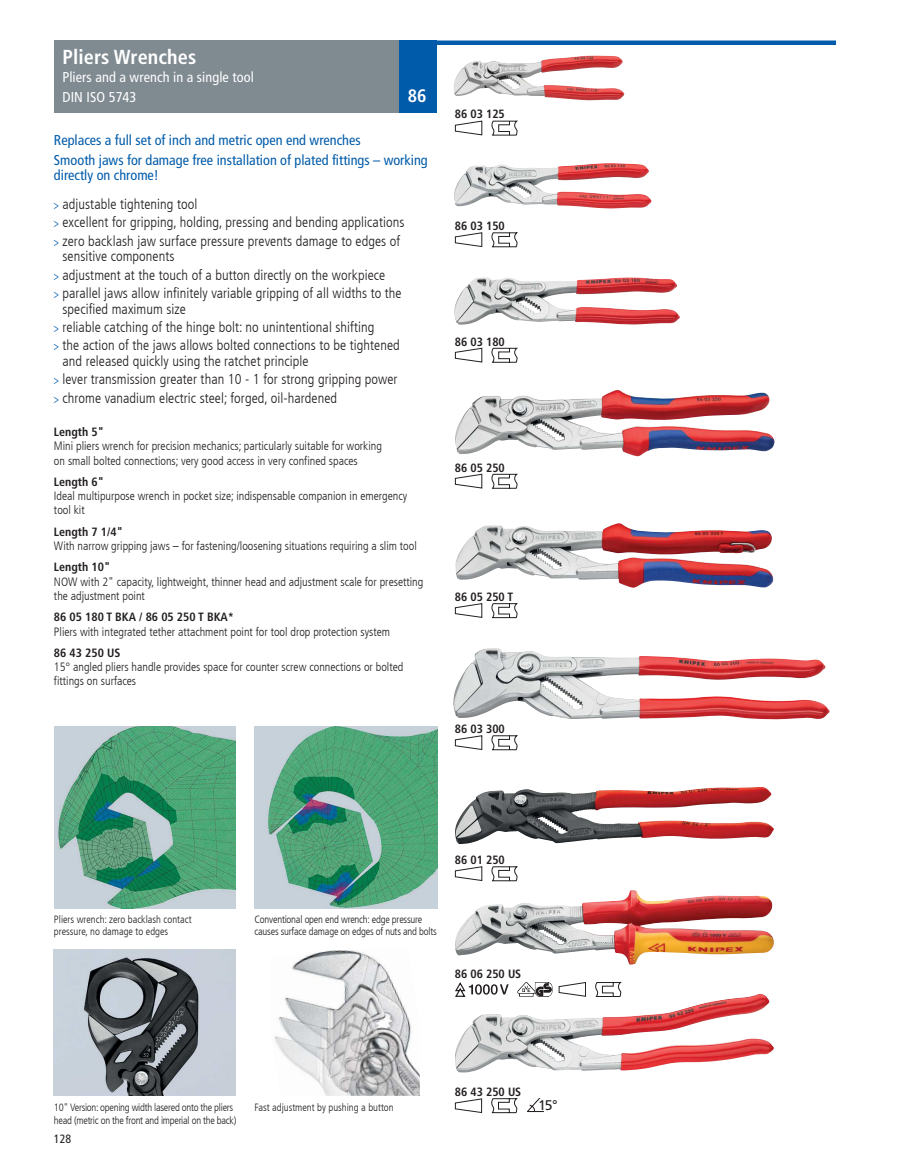
<style>
.page{position:relative;width:918px;height:1175px;background:#fff}
.page>*{position:absolute;margin:0;border:0;box-sizing:border-box;transform-origin:0 0}
.t1{font:700 condensed 20.25px "Frutiger LT Com";letter-spacing:.005em;color:#fff}
.t2{font:700 condensed 18px "Frutiger LT Com";color:#fff}
.t3{font:300 condensed 14.25px/18.3px "Frutiger LT Com";letter-spacing:.005em;color:#231f20}
.t4{font:condensed 14.25px/20px "Frutiger LT Com";color:#005baa}
.t5{font:condensed 14.25px/20px "Frutiger LT Com";letter-spacing:.005em;color:#fff}
.t6{font:13.95px "Frutiger LT Com";color:#231f20}
.t7{font:300 condensed 12px/14.2px "Frutiger LT Com";color:#231f20}
.t8{font:700 condensed 12px "Frutiger LT Com";color:#231f20}
.t9{font:condensed 12px "Frutiger LT Com";color:#231f20}
.t10{font:300 condensed 10.5px/12.8px "Frutiger LT Com";letter-spacing:-.02em;color:#231f20}
.t11{font:300 condensed 10.5px/12.8px "Frutiger LT Com";color:#231f20}
.s1{font-weight:400;color:#005baa}
.s2{font-weight:400;font-size:12px;color:#005baa}
</style>
<div class="page">
<div style="left:54px;top:41px;width:345px;height:72px;background:#7f8a91"></div>
<div style="left:399px;top:41px;width:37px;height:72px;background:#005baa"></div>
<div style="left:436px;top:40px;width:400px;height:5px;background:#005baa"></div>
<img style="left:454px;top:163px;width:198px;height:46px">
<img style="left:454px;top:55px;width:171px;height:45px">
<img style="left:454px;top:277px;width:226px;height:48px">
<img style="left:455px;top:390px;width:320px;height:66px">
<img style="left:455px;top:524px;width:319px;height:64px">
<img style="left:453px;top:648px;width:377px;height:72px">
<img style="left:455px;top:890px;width:232px;height:74px">
<svg style="left:455px;top:735px;width:27px;height:15px"></svg>
<svg style="left:492px;top:735px;width:26px;height:15px"></svg>
<svg style="left:455px;top:232px;width:27px;height:15px"></svg>
<svg style="left:492px;top:232px;width:26px;height:15px"></svg>
<svg style="left:455px;top:121px;width:27px;height:14px"></svg>
<svg style="left:492px;top:121px;width:26px;height:14px"></svg>
<svg style="left:455px;top:348px;width:27px;height:14px"></svg>
<svg style="left:492px;top:348px;width:26px;height:14px"></svg>
<svg style="left:455px;top:474px;width:27px;height:14px"></svg>
<svg style="left:492px;top:474px;width:26px;height:14px"></svg>
<svg style="left:455px;top:603px;width:27px;height:15px"></svg>
<svg style="left:492px;top:603px;width:26px;height:15px"></svg>
<img style="left:455px;top:994px;width:319px;height:78px">
<svg style="left:455px;top:1098px;width:27px;height:15px"></svg>
<svg style="left:491px;top:1098px;width:27px;height:15px"></svg>
<svg style="left:527px;top:1098px;width:17px;height:14px"></svg>
<img style="left:455px;top:787px;width:306px;height:57px">
<svg style="left:455px;top:866px;width:27px;height:15px"></svg>
<svg style="left:492px;top:866px;width:26px;height:15px"></svg>
<svg style="left:455px;top:982px;width:54px;height:14px"></svg>
<svg style="left:517px;top:982px;width:35px;height:14px"></svg>
<svg style="left:559px;top:982px;width:27px;height:14px"></svg>
<svg style="left:595px;top:982px;width:27px;height:14px"></svg>
<img style="left:53px;top:950px;width:183px;height:145px">
<img style="left:274px;top:950px;width:146px;height:145px">
<img style="left:54px;top:727px;width:182px;height:181px">
<img style="left:254px;top:727px;width:183px;height:181px">
<h1 class="t1" style="left:63px;top:49px;width:135px">Pliers Wrenches</h1>
<p class="t5" style="left:63px;top:68px;width:193px">Pliers and a wrench in a single tool<br>DIN ISO 5743</p>
<p class="t2" style="left:408px;top:89px;width:20px">86</p>
<p class="t4" style="left:54px;top:131px;width:375px">Replaces a full set of inch and metric open end wrenches<br>Smooth jaws for damage free installation of plated fittings – working</p>
<p class="t3" style="left:54px;top:162px;width:145px;line-height:28.5px"><span class="s1">directly on chrome!<br></span><span class="s2">&gt;</span> adjustable tightening tool</p>
<p class="t3" style="left:54px;top:214px;width:352px"><span class="s2">&gt;</span> excellent for gripping, holding, pressing and bending applications <span class="s2">&gt;</span> zero backlash jaw surface pressure prevents damage to edges of</p>
<p class="t3" style="left:54px;top:248px;width:349px;text-indent:9px">sensitive components<br><span class="s2">&gt;</span> adjustment at the touch of a button directly on the workpiece<br><span class="s2">&gt;</span> parallel jaws allow infinitely variable gripping of all widths to the</p>
<p class="t3" style="left:54px;top:301px;width:347px;text-indent:9px">specified maximum size<br><span class="s2">&gt;</span> reliable catching of the hinge bolt: no unintentional shifting<br><span class="s2">&gt;</span> the action of the jaws allows bolted connections to be tightened</p>
<p class="t3" style="left:54px;top:353px;width:345px;line-height:18.8px;text-indent:9px">and released quickly using the ratchet principle<br><span class="s2">&gt;</span> lever transmission greater than 10 - 1 for strong gripping power <span class="s2">&gt;</span> chrome vanadium electric steel; forged, oil-hardened</p>
<p class="t8" style="left:54px;top:427px;width:52px">Length 5"</p>
<p class="t7" style="left:54px;top:440px;width:329px">Mini pliers wrench for precision mechanics; particularly suitable for working on small bolted connections; very good access in very confined spaces</p>
<p class="t8" style="left:54px;top:477px;width:52px">Length 6"</p>
<p class="t7" style="left:54px;top:490px;width:355px">Ideal multipurpose wrench in pocket size; indispensable companion in emergency tool kit</p>
<p class="t8" style="left:54px;top:527px;width:70px">Length 7 1/4"</p>
<p class="t7" style="left:54px;top:539px;width:364px">With narrow gripping jaws – for fastening/loosening situations requiring a slim tool</p>
<p class="t8" style="left:54px;top:562px;width:58px">Length 10"</p>
<p class="t7" style="left:54px;top:574px;width:371px">NOW with 2" capacity, lightweight, thinner head and adjustment scale for presetting the adjustment point</p>
<p class="t8" style="left:54px;top:612px;width:182px">86 05 180 T BKA / 86 05 250 T BKA*</p>
<p class="t7" style="left:54px;top:625px;width:338px">Pliers with integrated tether attachment point for tool drop protection system</p>
<p class="t8" style="left:54px;top:648px;width:68px">86 43 250 US</p>
<p class="t7" style="left:54px;top:660px;width:351px">15° angled pliers handle provides space for counter screw connections or bolted fittings on surfaces</p>
<p class="t8" style="left:455px;top:109px;width:51px">86 03 125</p>
<p class="t8" style="left:455px;top:221px;width:51px">86 03 150</p>
<p class="t8" style="left:455px;top:336px;width:51px">86 03 180</p>
<p class="t8" style="left:455px;top:462px;width:51px">86 05 250</p>
<p class="t8" style="left:455px;top:592px;width:60px">86 05 250 T</p>
<p class="t8" style="left:455px;top:724px;width:51px">86 03 300</p>
<p class="t8" style="left:455px;top:855px;width:51px">86 01 250</p>
<p class="t11" style="left:54px;top:913px;width:139px">Pliers wrench: zero backlash contact pressure, no damage to edges</p>
<p class="t10" style="left:254px;top:913px;width:184px">Conventional open end wrench: edge pressure causes surface damage on edges of nuts and bolts</p>
<p class="t8" style="left:455px;top:968px;width:68px">86 06 250 US</p>
<p class="t10" style="left:54px;top:1101px;width:184px">10" Version: opening width lasered onto the pliers head (metric on the front and imperial on the back)</p>
<p class="t11" style="left:254px;top:1101px;width:141px">Fast adjustment by pushing a button</p>
<p class="t9" style="left:54px;top:1134px;width:19px">128</p>
<p class="t8" style="left:455px;top:1086px;width:68px">86 43 250 US</p>
<p class="t6" style="left:538px;top:1097px;width:21px">15°</p>
</div>
